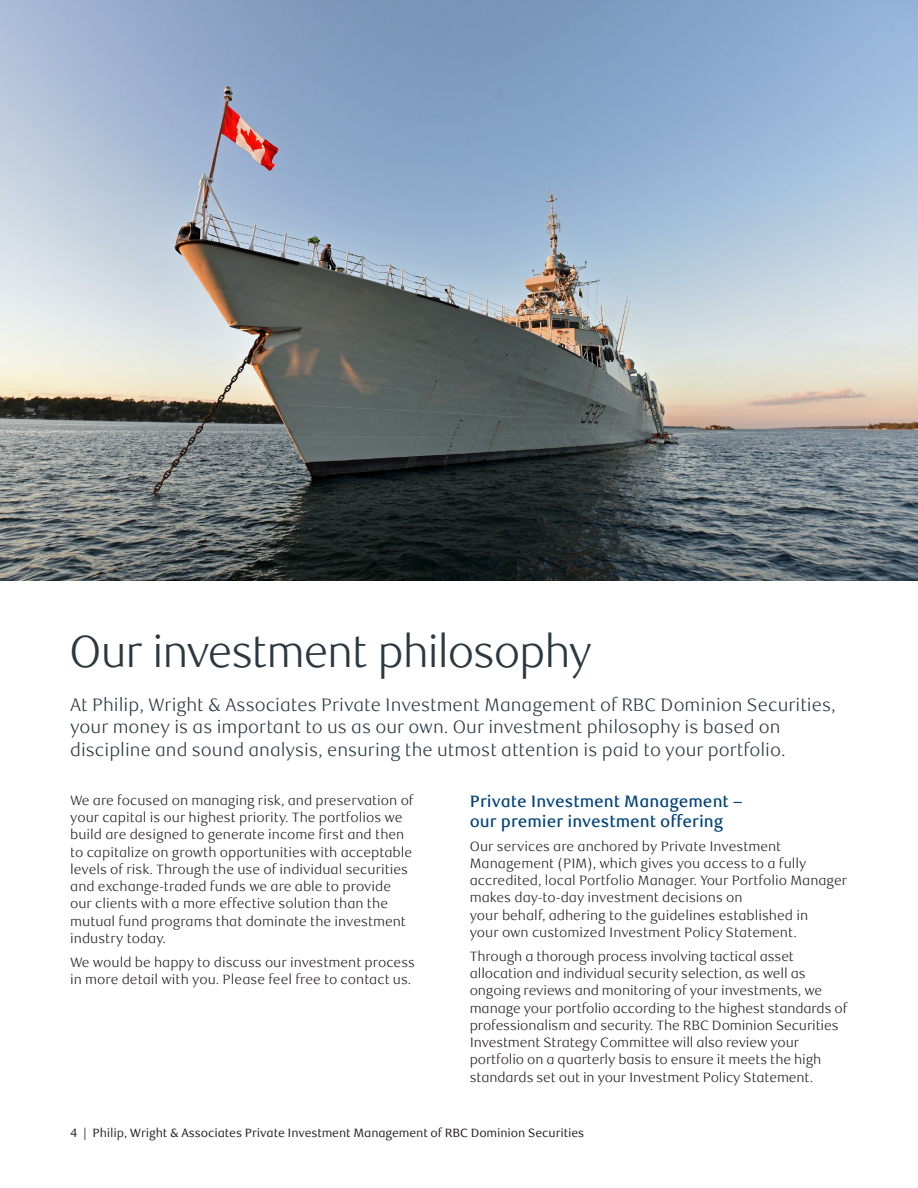
<style>
.page{position:relative;width:918px;height:1188px;background:#fff}
.page>*{position:absolute;margin:0;border:0;box-sizing:border-box;transform-origin:0 0}
.t1{font:300 45px "RBC Display";letter-spacing:-.015em;color:#2c3840}
.Leadin_Text{font:300 18px/22.5px "RBC Text";color:#2c3840}
._3-Text_Headline{font:500 16.5px/19.5px "RBC Text";color:#004279}
._4_Body_Text{font:300 13.5px/17.2px "RBC Text";color:#231f20}
.t2{font:12px "RBC Text";letter-spacing:-.01em;color:#231f20}
</style>
<div class="page">
<img style="left:0;top:0;width:918px;height:580px">
<p class="t1" style="left:70px;top:626px;width:523px">Our investment philosophy</p>
<p class="Leadin_Text" style="left:70px;top:694px;width:767px">At Philip, Wright &amp; Associates Private Investment Management of RBC Dominion Securities, your money is as important to us as our own. Our investment philosophy is based on discipline and sound analysis, ensuring the utmost attention is paid to your portfolio.</p>
<p class="_4_Body_Text" style="left:70px;top:792px;width:345px">We are focused on managing risk, and preservation of your capital is our highest priority. The portfolios we build are designed to generate income first and then to capitalize on growth opportunities with acceptable levels of risk. Through the use of individual securities and exchange-traded funds we are able to provide our clients with a more effective solution than the mutual fund programs that dominate the investment industry today.</p>
<p class="_4_Body_Text" style="left:70px;top:954px;width:346px">We would be happy to discuss our investment process in more detail with you. Please feel free to contact us.</p>
<p class="_3-Text_Headline" style="left:470px;top:792px;width:274px">Private Investment Management – our premier investment offering</p>
<p class="_4_Body_Text" style="left:470px;top:838px;width:379px">Our services are anchored by Private Investment Management (PIM), which gives you access to a fully accredited, local Portfolio Manager. Your Portfolio Manager makes day-to-day investment decisions on<br>your behalf, adhering to the guidelines established in<br>your own customized Investment Policy Statement.</p>
<p class="_4_Body_Text" style="left:470px;top:948px;width:379px">Through a thorough process involving tactical asset allocation and individual security selection, as well as ongoing reviews and monitoring of your investments, we manage your portfolio according to the highest standards of professionalism and security. The RBC Dominion Securities Investment Strategy Committee will also review your portfolio on a quarterly basis to ensure it meets the high standards set out in your Investment Policy Statement.</p>
<p class="t2" style="left:70px;top:1126px;width:516px">4 | Philip, Wright &amp; Associates Private Investment Management of RBC Dominion Securities</p>
</div>
